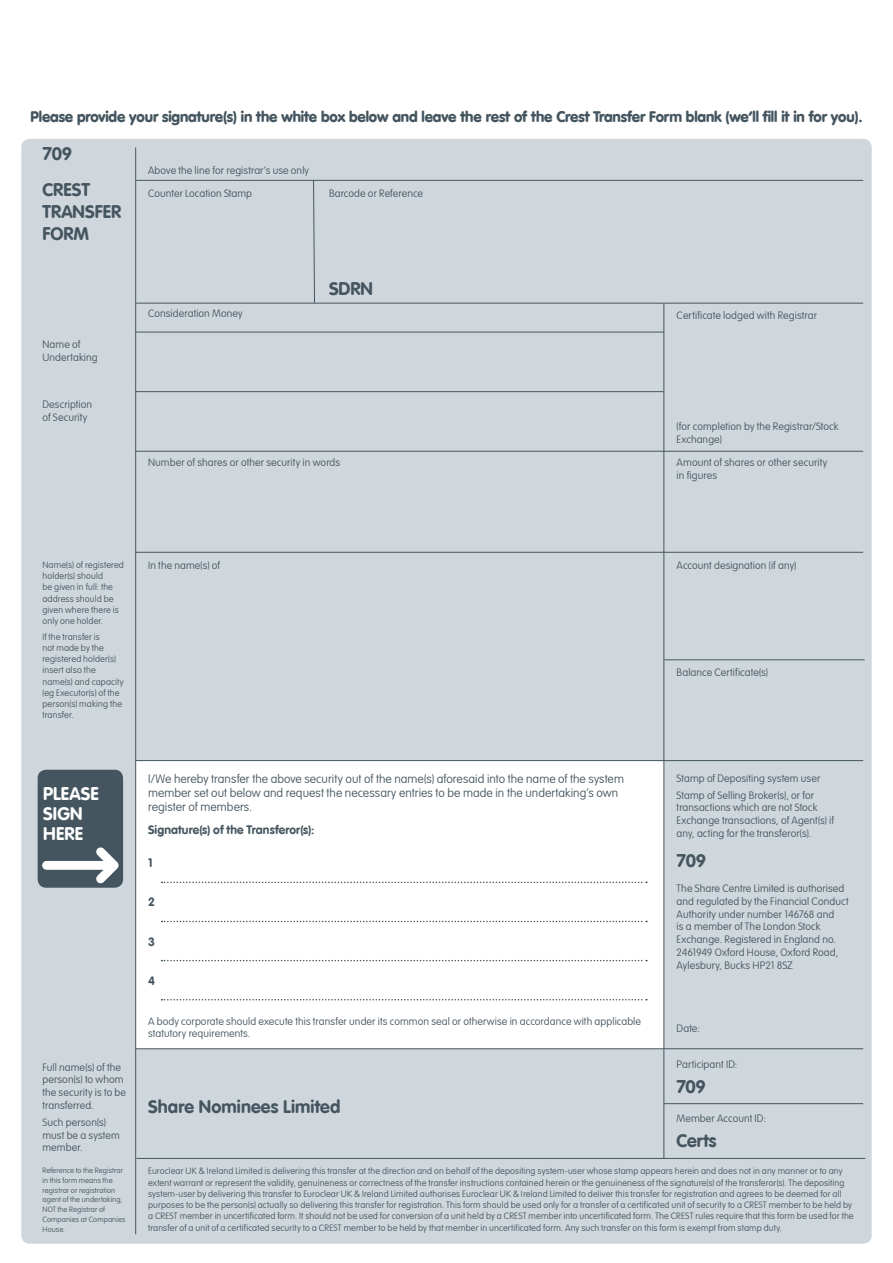
<style>
.page{position:relative;width:893px;height:1263px;background:#fff}
.page>*{position:absolute;margin:0;border:0;box-sizing:border-box;transform-origin:0 0}
.Application_text{font:700 18px "VAG Rounded LT";letter-spacing:.005em;color:#45555f}
.Application_text-2{font:700 18px "VAG Rounded LT";letter-spacing:.005em;color:#fff}
.CREST_text{font:700 18px "VAG Rounded LT";letter-spacing:-.02em;color:#45555f}
.t1{font:900 15px "VAG Rounded LT";letter-spacing:-.01em;color:#45555f}
.Application_text-3{font:100 12px/14.2px "VAG Rounded LT";letter-spacing:.005em;color:#45555f}
.Application_text-4{font:700 12px "VAG Rounded LT";letter-spacing:.01em;color:#45555f}
.CREST_text-2{font:100 10.5px/12.8px "VAG Rounded LT";letter-spacing:.01em;color:#45555f}
.Application_text-5{font:100 10.5px/12.8px "VAG Rounded LT";letter-spacing:.01em;color:#45555f}
.CREST_text-3{font:100 9px/11.2px "VAG Rounded LT";letter-spacing:.015em;color:#45555f}
.t2{font:100 7.5px/9.8px "VAG Rounded LT";letter-spacing:.015em;color:#45555f}
</style>
<div class="page">
<div style="left:21px;top:139px;width:851px;height:1105px;background:#cfd7dc;border-radius:9px"></div>
<div style="left:136px;top:761px;width:527px;height:287px;background:#fff"></div>
<hr style="left:135px;top:147px;width:1px;height:1087px;background:#45555f">
<hr style="left:136px;top:180px;width:727px;height:1px;background:#45555f">
<hr style="left:136px;top:303px;width:727px;height:1px;background:#45555f">
<svg style="left:313px;top:179px;width:2px;height:124px"></svg>
<hr style="left:663px;top:303px;width:1px;height:856px;background:#45555f">
<hr style="left:135px;top:332px;width:529px;height:1px;background:#45555f">
<hr style="left:136px;top:391px;width:528px;height:1px;background:#45555f">
<hr style="left:136px;top:451px;width:727px;height:1px;background:#45555f">
<hr style="left:136px;top:1048px;width:727px;height:1px;background:#45555f">
<hr style="left:136px;top:760px;width:727px;height:1px;background:#45555f">
<hr style="left:663px;top:1103px;width:200px;height:1px;background:#45555f">
<hr style="left:136px;top:1158px;width:729px;height:1px;background:#45555f">
<hr style="left:664px;top:659px;width:201px;height:1px;background:#45555f">
<svg style="left:162px;top:881px;width:485px;height:2px"></svg>
<svg style="left:162px;top:921px;width:485px;height:1px"></svg>
<svg style="left:162px;top:960px;width:485px;height:1px"></svg>
<svg style="left:162px;top:999px;width:485px;height:1px"></svg>
<div style="left:38px;top:770px;width:85px;height:118px;background:#45555f;border-radius:9px"></div>
<svg style="left:42px;top:847px;width:77px;height:37px"></svg>
<hr style="left:135px;top:552px;width:728px;height:1px;background:#45555f">
<p class="t1" style="left:30px;top:107px;width:834px">Please provide your signature(s) in the white box below and leave the rest of the Crest Transfer Form blank (we’ll fill it in for you).</p>
<p class="Application_text" style="left:43px;top:143px;width:31px">709</p>
<p class="Application_text" style="left:42px;top:179px;width:49px">CREST</p>
<p class="Application_text" style="left:42px;top:201px;width:80px">TRANSFER</p>
<p class="Application_text" style="left:42px;top:224px;width:48px">FORM</p>
<p class="CREST_text-2" style="left:42px;top:338px;width:57px">Name of<br>Undertaking</p>
<p class="CREST_text-2" style="left:42px;top:398px;width:51px">Description of Security</p>
<p class="Application_text-5" style="left:148px;top:164px;width:163px">Above the line for registrar’s use only</p>
<p class="Application_text-5" style="left:148px;top:187px;width:105px">Counter Location Stamp</p>
<p class="Application_text-5" style="left:329px;top:187px;width:96px">Barcode or Reference</p>
<p class="CREST_text-2" style="left:148px;top:307px;width:96px">Consideration Money</p>
<p class="Application_text" style="left:329px;top:278px;width:45px">SDRN</p>
<p class="CREST_text-2" style="left:148px;top:457px;width:194px">Number of shares or other security in words</p>
<p class="CREST_text-2" style="left:677px;top:309px;width:142px">Certificate lodged with Registrar</p>
<p class="CREST_text-2" style="left:677px;top:420px;width:163px">(for completion by the Registrar/Stock<br>Exchange)</p>
<p class="CREST_text-2" style="left:677px;top:457px;width:152px">Amount of shares or other security in figures</p>
<p class="CREST_text-3" style="left:42px;top:559px;width:83px">Name(s) of registered holder(s) should<br>be given in full: the address should be given where there is only one holder.</p>
<p class="CREST_text-3" style="left:42px;top:631px;width:83px">If the transfer is<br>not made by the registered holder(s) insert also the name(s) and capacity (eg Executor(s) of the person(s) making the transfer.</p>
<p class="Application_text-2" style="left:43px;top:783px;width:57px">PLEASE</p>
<p class="Application_text-2" style="left:43px;top:803px;width:41px">SIGN</p>
<p class="Application_text-2" style="left:43px;top:823px;width:41px">HERE</p>
<p class="CREST_text-2" style="left:42px;top:1061px;width:85px">Full name(s) of the person(s) to whom the security is to be transferred.</p>
<p class="CREST_text-2" style="left:42px;top:1116px;width:79px">Such person(s) must be a system member.</p>
<p class="t2" style="left:43px;top:1166px;width:84px">Reference to the Registrar in this form means the registrar or registration agent of the undertaking,<br>NOT the Registrar of<br>Companies at Companies<br>House.</p>
<p class="CREST_text-2" style="left:148px;top:559px;width:73px">In the name(s) of</p>
<p class="CREST_text-2" style="left:677px;top:559px;width:121px">Account designation (if any)</p>
<p class="CREST_text-2" style="left:677px;top:666px;width:93px">Balance Certificate(s)</p>
<p class="Application_text-3" style="left:148px;top:772px;width:477px">I/We hereby transfer the above security out of the name(s) aforesaid into the name of the system member set out below and request the necessary entries to be made in the undertaking’s own register of members.</p>
<p class="Application_text-4" style="left:148px;top:823px;width:168px">Signature(s) of the Transferor(s):</p>
<p class="Application_text-4" style="left:148px;top:856px;width:6px">1</p>
<p class="Application_text-4" style="left:148px;top:895px;width:8px">2</p>
<p class="Application_text-4" style="left:148px;top:934px;width:8px">3</p>
<p class="Application_text-4" style="left:148px;top:973px;width:8px">4</p>
<p class="Application_text-5" style="left:148px;top:1015px;width:494px">A body corporate should execute this transfer under its common seal or otherwise in accordance with applicable statutory requirements.</p>
<p class="Application_text" style="left:148px;top:1096px;width:194px">Share Nominees Limited</p>
<p class="CREST_text-2" style="left:677px;top:772px;width:145px">Stamp of Depositing system user</p>
<p class="CREST_text-2" style="left:677px;top:789px;width:159px">Stamp of Selling Broker(s), or for transactions which are not Stock Exchange transactions, of Agent(s) if any, acting for the transferor(s).</p>
<p class="CREST_text" style="left:677px;top:850px;width:31px">709</p>
<p class="CREST_text-2" style="left:677px;top:882px;width:173px">The Share Centre Limited is authorised and regulated by the Financial Conduct Authority under number 146768 and<br>is a member of The London Stock Exchange. Registered in England no.<br>2461949 Oxford House, Oxford Road, Aylesbury, Bucks HP21 8SZ</p>
<p class="CREST_text-2" style="left:677px;top:1022px;width:25px">Date:</p>
<p class="CREST_text-2" style="left:677px;top:1058px;width:62px">Participant ID:</p>
<p class="CREST_text" style="left:677px;top:1076px;width:31px">709</p>
<p class="CREST_text-2" style="left:677px;top:1112px;width:91px">Member Account ID:</p>
<p class="CREST_text" style="left:677px;top:1130px;width:41px">Certs</p>
<p class="CREST_text-3" style="left:148px;top:1166px;width:707px">Euroclear UK &amp; Ireland Limited is delivering this transfer at the direction and on behalf of the depositing system-user whose stamp appears herein and does not in any manner or to any extent warrant or represent the validity, genuineness or correctness of the transfer instructions contained herein or the genuineness of the signature(s) of the transferor(s). The depositing system-user by delivering this transfer to Euroclear UK &amp; Ireland Limited authorises Euroclear UK &amp; Ireland Limited to deliver this transfer for registration and agrees to be deemed for all purposes to be the person(s) actually so delivering this transfer for registration. This form should be used only for a transfer of a certificated unit of security to a CREST member to be held by a CREST member in uncertificated form. It should not be used for conversion of a unit held by a CREST member into uncertificated form. The CREST rules require that this form be used for the transfer of a unit of a certificated security to a CREST member to be held by that member in uncertificated form. Any such transfer on this form is exempt from stamp duty.</p>
</div>
